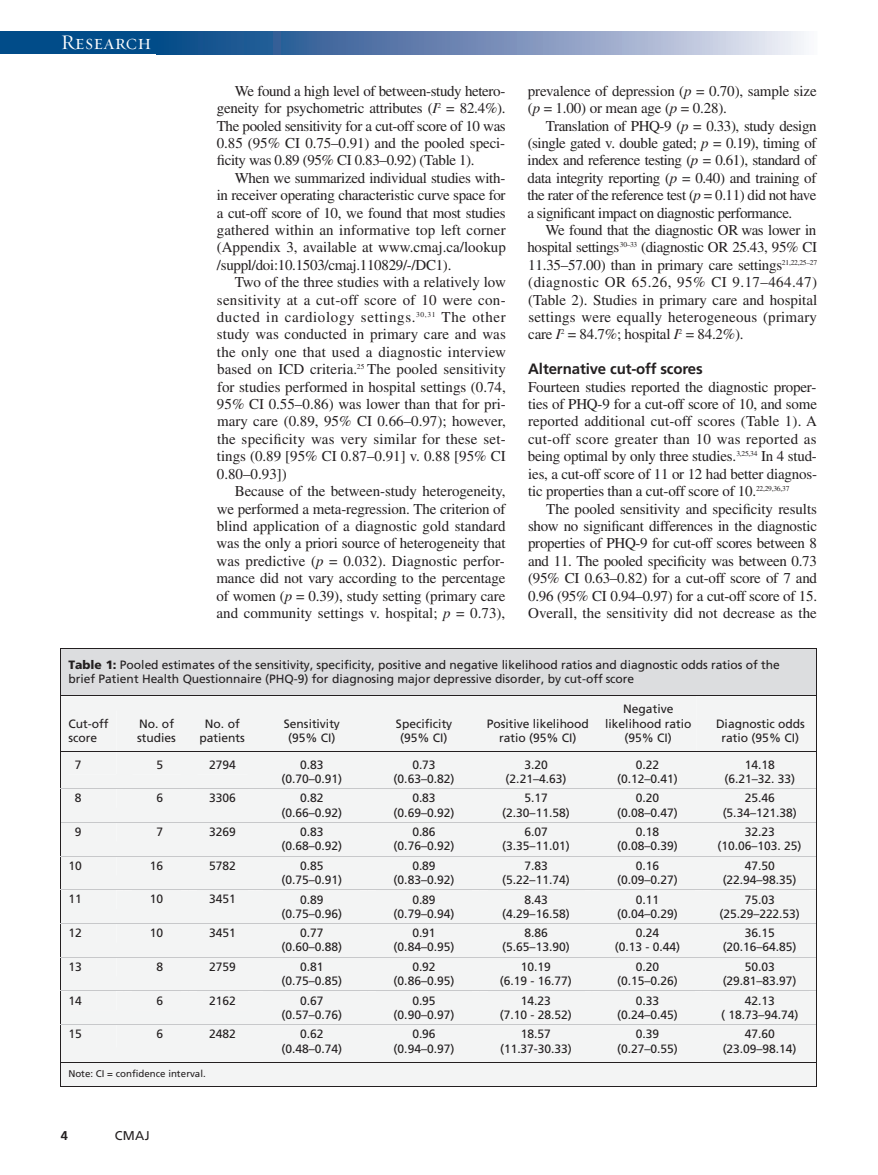
<style>
.page{position:relative;width:878px;height:1175px;background:#fff}
.page>*{position:absolute;margin:0;border:0;box-sizing:border-box;transform-origin:0 0}
.t1{font:21px "Requiem Display HTF Small Caps";letter-spacing:.005em;color:#fff}
.t2{font:15px/17.4px "Times LT Std";letter-spacing:-.01em;color:#231f20;text-align:justify}
.t3{font:700 15px "Frutiger LT Std";letter-spacing:-.01em;color:#231f20}
.t4{font:12.75px "Frutiger LT Std";color:#231f20}
.t5{font:700 12.75px "Frutiger LT Std";color:#231f20}
.t6{font:12px/14.2px "Frutiger";letter-spacing:-.005em;color:#231f20;text-align:center}
.t7{font:9.75px "Frutiger";color:#231f20}
.s1{font-style:italic}
.s2{font-weight:900}
</style>
<div class="page">
<div style="left:0;top:32px;width:164px;height:22px;background:#014c89"></div>
<svg style="left:164px;top:32px;width:640px;height:22px;background:#7692ba"></svg>
<svg style="left:60px;top:648px;width:757px;height:439px"></svg>
<h1 class="t1" style="left:61px;top:30px;width:92px">Research</h1>
<p class="t2" style="left:217px;top:84px;width:290px;text-indent:18px">We found a high level of between-study hetero&shy;geneity for psychometric attributes (<span class="s1">I</span><sup>2</sup> = 82.4%).<br>The pooled sensitivity for a cut-off score of 10 was 0.85 (95% CI 0.75–0.91) and the pooled speci&shy;ficity was 0.89 (95% CI 0.83–0.92) (Table 1).</p>
<p class="t2" style="left:217px;top:171px;width:290px;text-indent:18px">When we summarized individual studies with&shy;in receiver operating characteristic curve space for a cut-off score of 10, we found that most studies gathered within an informative top left corner (Appendix 3, available at www.cmaj .ca /lookup /suppl /doi:10.1503 /cmaj.110829/-/DC1).</p>
<p class="t2" style="left:217px;top:275px;width:291px;text-indent:18px">Two of the three studies with a relatively low sensitivity at a cut-off score of 10 were con&shy;ducted in cardiology settings.<sup>30,31</sup> The other study was conducted in primary care and was the only one that used a diagnostic interview based on ICD criteria.<sup>25</sup> The pooled sensitivity for studies performed in hospital settings (0.74, 95% CI 0.55–0.86) was lower than that for pri&shy;mary care (0.89, 95% CI 0.66–0.97); however, the specificity was very similar for these set&shy;tings (0.89 [95% CI 0.87–0.91] v. 0.88 [95% CI 0.80–0.93])</p>
<p class="t2" style="left:216px;top:484px;width:291px;text-indent:18px">Because of the between-study heterogeneity, we performed a meta-regression. The criterion of blind application of a diagnostic gold standard was the only a priori source of heterogeneity that was predictive (<span class="s1">p</span> = 0.032). Diagnostic perfor&shy;mance did not vary according to the percentage of women (<span class="s1">p</span> = 0.39), study setting (primary care and community settings v. hospital; <span class="s1">p</span> = 0.73),</p>
<p class="t2" style="left:528px;top:84px;width:290px">prevalence of depression (<span class="s1">p</span> = 0.70), sample size (<span class="s1">p</span> = 1.00) or mean age (<span class="s1">p</span> = 0.28).</p>
<p class="t2" style="left:527px;top:118px;width:290px;text-indent:18px">Translation of PHQ-9 (<span class="s1">p</span> = 0.33), study design (single gated v. double gated; <span class="s1">p</span> = 0.19), timing of index and reference testing (<span class="s1">p</span> = 0.61), standard of data integrity reporting (<span class="s1">p</span> = 0.40) and training of the rater of the reference test (<span class="s1">p</span> = 0.11) did not have a significant impact on diagnostic performance.</p>
<p class="t2" style="left:527px;top:223px;width:291px;text-indent:18px">We found that the diagnostic OR was lower in hospital settings<sup>30–33</sup> (diagnostic OR 25.43, 95% CI 11.35–57.00) than in primary care settings<sup>21,22,25–27 </sup>(diagnostic OR 65.26, 95% CI 9.17–464.47) (Table 2). Studies in primary care and hospital settings were equally heterogeneous (primary care <span class="s1">I</span><sup>2</sup> = 84.7%; hospital <span class="s1">I</span><sup>2</sup> = 84.2%).</p>
<p class="t3" style="left:528px;top:363px;width:176px">Alternative cut-off scores</p>
<p class="t2" style="left:528px;top:379px;width:290px">Fourteen studies reported the diagnostic proper&shy;ties of PHQ-9 for a cut-off score of 10, and some reported additional cut-off scores (Table 1). A cut-off score greater than 10 was reported as being optimal by only three studies.<sup>3,25,34</sup> In 4 stud&shy;ies, a cut-off score of 11 or 12 had better diagnos&shy;tic properties than a cut-off score of 10.<sup>22,29,36,37</sup></p>
<p class="t2" style="left:528px;top:501px;width:290px;text-indent:18px">The pooled sensitivity and specificity results show no significant differences in the diagnostic properties of PHQ-9 for cut-off scores between 8 and 11. The pooled specificity was between 0.73 (95% CI 0.63–0.82) for a cut-off score of 7 and 0.96 (95% CI 0.94–0.97) for a cut-off score of 15.<br>Overall, the sensitivity did not decrease as the</p>
<p class="t6" style="left:68px;top:659px;width:713px;text-align:left"><span class="s2">Table 1:</span> Pooled estimates of the sensitivity, specificity, positive and negative likelihood ratios and diagnostic odds ratios of the brief Patient Health Questionnaire (PHQ-9) for diagnosing major depressive disorder, by cut-off score</p>
<p class="t6" style="left:68px;top:717px;width:42px;text-align:left">Cut-off score</p>
<p class="t6" style="left:137px;top:717px;width:40px;text-align:left">No. of studies</p>
<p class="t6" style="left:199px;top:717px;width:47px">No. of patients</p>
<p class="t6" style="left:284px;top:717px;width:58px">Sensitivity (95% CI)</p>
<p class="t6" style="left:396px;top:717px;width:58px">Specificity (95% CI)</p>
<p class="t6" style="left:486px;top:717px;width:104px">Positive likelihood ratio (95% CI)</p>
<p class="t6" style="left:605px;top:703px;width:88px">Negative likelihood ratio (95% CI)</p>
<p class="t6" style="left:716px;top:717px;width:90px">Diagnostic odds ratio (95% CI)</p>
<p class="t6" style="left:75px;top:758px;width:8px">7</p>
<p class="t6" style="left:156px;top:758px;width:8px">5</p>
<p class="t6" style="left:209px;top:758px;width:28px">2794</p>
<p class="t6" style="left:281px;top:758px;width:62px">0.83 (0.70–0.91)</p>
<p class="t6" style="left:393px;top:758px;width:62px">0.73 (0.63–0.82)</p>
<p class="t6" style="left:505px;top:758px;width:62px">3.20 (2.21–4.63)</p>
<p class="t6" style="left:617px;top:758px;width:62px">0.22 (0.12–0.41)</p>
<p class="t6" style="left:724px;top:758px;width:72px">14.18 (6.21–32. 33)</p>
<p class="t6" style="left:75px;top:792px;width:8px">8</p>
<p class="t6" style="left:156px;top:792px;width:8px">6</p>
<p class="t6" style="left:209px;top:792px;width:28px">3306</p>
<p class="t6" style="left:281px;top:792px;width:62px">0.82 (0.66–0.92)</p>
<p class="t6" style="left:393px;top:792px;width:62px">0.83 (0.69–0.92)</p>
<p class="t6" style="left:502px;top:792px;width:69px">5.17 (2.30–11.58)</p>
<p class="t6" style="left:617px;top:792px;width:62px">0.20 (0.08–0.47)</p>
<p class="t6" style="left:722px;top:792px;width:76px">25.46 (5.34–121.38)</p>
<p class="t6" style="left:75px;top:825px;width:8px">9</p>
<p class="t6" style="left:156px;top:825px;width:8px">7</p>
<p class="t6" style="left:209px;top:825px;width:28px">3269</p>
<p class="t6" style="left:281px;top:825px;width:62px">0.83 (0.68–0.92)</p>
<p class="t6" style="left:393px;top:825px;width:62px">0.86 (0.76–0.92)</p>
<p class="t6" style="left:502px;top:825px;width:69px">6.07 (3.35–11.01)</p>
<p class="t6" style="left:617px;top:825px;width:62px">0.18 (0.08–0.39)</p>
<p class="t6" style="left:717px;top:825px;width:85px">32.23 (10.06–103. 25)</p>
<p class="t6" style="left:68px;top:859px;width:15px">10</p>
<p class="t6" style="left:150px;top:859px;width:15px">16</p>
<p class="t6" style="left:209px;top:859px;width:28px">5782</p>
<p class="t6" style="left:281px;top:859px;width:62px">0.85 (0.75–0.91)</p>
<p class="t6" style="left:393px;top:859px;width:62px">0.89 (0.83–0.92)</p>
<p class="t6" style="left:502px;top:859px;width:69px">7.83 (5.22–11.74)</p>
<p class="t6" style="left:617px;top:859px;width:62px">0.16 (0.09–0.27)</p>
<p class="t6" style="left:722px;top:859px;width:75px">47.50 (22.94–98.35)</p>
<p class="t6" style="left:68px;top:893px;width:15px">11</p>
<p class="t6" style="left:150px;top:893px;width:15px">10</p>
<p class="t6" style="left:209px;top:893px;width:28px">3451</p>
<p class="t6" style="left:281px;top:893px;width:62px">0.89 (0.75–0.96)</p>
<p class="t6" style="left:393px;top:893px;width:62px">0.89 (0.79–0.94)</p>
<p class="t6" style="left:502px;top:893px;width:69px">8.43 (4.29–16.58)</p>
<p class="t6" style="left:617px;top:893px;width:62px">0.11 (0.04–0.29)</p>
<p class="t6" style="left:719px;top:893px;width:82px">75.03 (25.29–222.53)</p>
<p class="t6" style="left:68px;top:926px;width:15px">12</p>
<p class="t6" style="left:150px;top:926px;width:15px">10</p>
<p class="t6" style="left:209px;top:926px;width:28px">3451</p>
<p class="t6" style="left:281px;top:927px;width:62px">0.77 (0.60–0.88)</p>
<p class="t6" style="left:393px;top:927px;width:62px">0.91 (0.84–0.95)</p>
<p class="t6" style="left:502px;top:927px;width:69px">8.86 (5.65–13.90)</p>
<p class="t6" style="left:614px;top:927px;width:67px">0.24<br>(0.13 - 0.44)</p>
<p class="t6" style="left:722px;top:927px;width:75px">36.15 (20.16–64.85)</p>
<p class="t6" style="left:68px;top:960px;width:15px">13</p>
<p class="t6" style="left:156px;top:960px;width:8px">8</p>
<p class="t6" style="left:209px;top:960px;width:28px">2759</p>
<p class="t6" style="left:281px;top:960px;width:62px">0.81 (0.75–0.85)</p>
<p class="t6" style="left:393px;top:960px;width:62px">0.92 (0.86–0.95)</p>
<p class="t6" style="left:500px;top:960px;width:73px">10.19<br>(6.19 - 16.77)</p>
<p class="t6" style="left:617px;top:960px;width:62px">0.20 (0.15–0.26)</p>
<p class="t6" style="left:722px;top:960px;width:75px">50.03 (29.81–83.97)</p>
<p class="t6" style="left:68px;top:994px;width:15px">14</p>
<p class="t6" style="left:156px;top:994px;width:8px">6</p>
<p class="t6" style="left:209px;top:994px;width:28px">2162</p>
<p class="t6" style="left:281px;top:994px;width:62px">0.67 (0.57–0.76)</p>
<p class="t6" style="left:393px;top:994px;width:62px">0.95 (0.90–0.97)</p>
<p class="t6" style="left:500px;top:994px;width:73px">14.23<br>(7.10 - 28.52)</p>
<p class="t6" style="left:617px;top:994px;width:62px">0.33 (0.24–0.45)</p>
<p class="t6" style="left:721px;top:994px;width:79px">42.13<br>( 18.73–94.74)</p>
<p class="t6" style="left:68px;top:1028px;width:15px">15</p>
<p class="t6" style="left:156px;top:1028px;width:8px">6</p>
<p class="t6" style="left:209px;top:1028px;width:28px">2482</p>
<p class="t6" style="left:281px;top:1027px;width:62px">0.62 (0.48–0.74)</p>
<p class="t6" style="left:393px;top:1027px;width:62px">0.96 (0.94–0.97)</p>
<p class="t6" style="left:500px;top:1027px;width:73px">18.57 (11.37-30.33)</p>
<p class="t6" style="left:617px;top:1027px;width:62px">0.39 (0.27–0.55)</p>
<p class="t6" style="left:722px;top:1027px;width:75px">47.60 (23.09–98.14)</p>
<p class="t7" style="left:68px;top:1070px;width:139px">Note: CI = confidence interval.</p>
<p class="t5" style="left:61px;top:1130px;width:9px">4</p>
<p class="t4" style="left:115px;top:1130px;width:36px">CMAJ</p>
</div>
